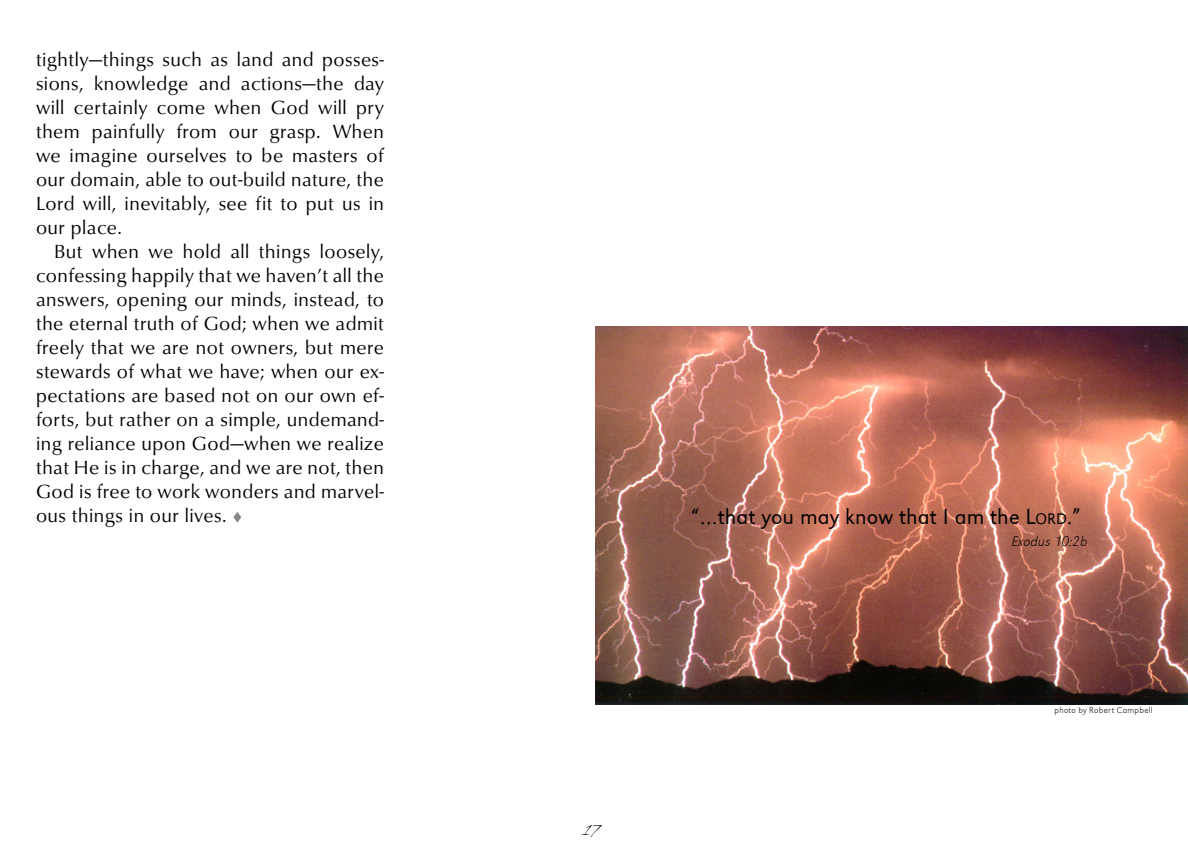
<style>
.page{position:relative;width:1188px;height:864px;background:#fff}
.page>*{position:absolute;margin:0;border:0;box-sizing:border-box;transform-origin:0 0}
.t1{font:22.5px "URW Grotesk T Ligh";letter-spacing:.005em;color:#000}
.t2{font:19.5px/24px "URW Classico T";letter-spacing:.025em;color:#000;text-align:justify}
.t3{font:19.5px "Scriptina";color:#000}
.t4{font:14.55px "URW Grotesk T Extr Ligh Obli";letter-spacing:.005em;color:#000}
.t5{font:9px "URW Grotesk T Extr Ligh";letter-spacing:.03em;color:#000}
.s1{color:#858585}
.s2{font-size:15.75px}
</style>
<div class="page">
<img style="left:596px;top:326px;width:592px;height:378px">
<p class="t2" style="left:36px;top:48px;width:349px">tightly—things such as land and posses&shy;sions, knowledge and actions—the day will certainly come when God will pry them painfully from our grasp. When we imagine ourselves to be masters of our domain, able to out-build nature, the Lord will, inevitably, see fit to put us in our place.</p>
<p class="t2" style="left:36px;top:240px;width:349px;text-indent:18px">But when we hold all things loosely, confessing happily that we haven’t all the answers, opening our minds, instead, to the eternal truth of God; when we admit freely that we are not owners, but mere stewards of what we have; when our ex&shy;pectations are based not on our own ef&shy;forts, but rather on a simple, undemand&shy;ing reliance upon God—when we realize that He is in charge, and we are not, then God is free to work wonders and marvel&shy;ous things in our lives. <span class="s1">▼</span></p>
<p class="t3" style="left:583px;top:817px;width:19px">17</p>
<p class="t1" style="left:691px;top:503px;width:391px">“…that you may know that I am the L<span class="s2">ord</span>.”</p>
<p class="t4" style="left:1012px;top:533px;width:77px">Exodus 10:2b</p>
<p class="t5" style="left:1055px;top:705px;width:100px">photo by Robert Campbell</p>
</div>
